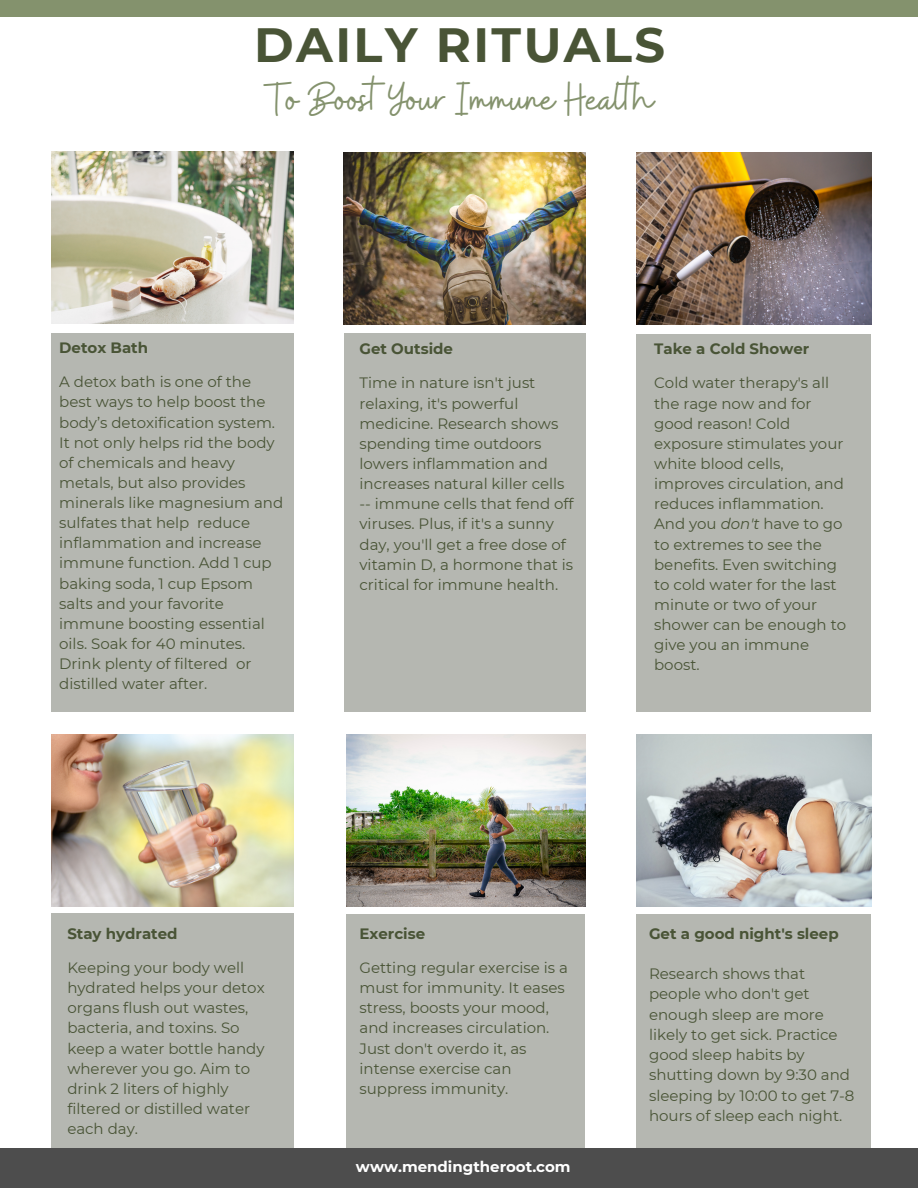
<style>
.page{position:relative;width:918px;height:1188px;background:#fff}
.page>*{position:absolute;margin:0;border:0;box-sizing:border-box;transform-origin:0 0}
.t1{font:48px "Buffalo";color:#84926d}
.t2{font:700 48px "Montserrat";letter-spacing:.05em;color:#495436}
.t3{font:15px/20.1px "Montserrat";color:#495436}
.t4{font:700 15px "Montserrat";color:#495436}
.t5{font:700 15px "Montserrat";color:#fff}
.s1{font-style:italic}
</style>
<div class="page">
<div style="left:0;top:1148px;width:918px;height:40px;background:#4d4d4d"></div>
<div style="left:0;top:0;width:918px;height:17px;background:#84926d"></div>
<div style="left:51px;top:333px;width:242px;height:379px;background:#b5b7b1"></div>
<img style="left:51px;top:151px;width:242px;height:173px">
<div style="left:344px;top:333px;width:241px;height:379px;background:#b5b7b1"></div>
<img style="left:344px;top:153px;width:242px;height:172px">
<div style="left:636px;top:334px;width:235px;height:378px;background:#b5b7b1"></div>
<img style="left:636px;top:153px;width:235px;height:172px">
<div style="left:51px;top:914px;width:242px;height:234px;background:#b5b7b1"></div>
<img style="left:51px;top:734px;width:242px;height:172px">
<div style="left:347px;top:914px;width:238px;height:234px;background:#b5b7b1"></div>
<div style="left:636px;top:914px;width:235px;height:234px;background:#b5b7b1"></div>
<img style="left:636px;top:734px;width:235px;height:172px">
<img style="left:347px;top:734px;width:238px;height:172px">
<p class="t2" style="left:254px;top:16px;width:412px">DAILY RITUALS</p>
<p class="t1" style="left:266px;top:68px;width:389px">To Boost Your Immune Health</p>
<p class="t4" style="left:59px;top:339px;width:90px">Detox Bath</p>
<p class="t3" style="left:59px;top:372px;width:225px">A detox bath is one of the best ways to help boost the body’s detoxification system.<br>It not only helps rid the body of chemicals and heavy metals, but also provides minerals like magnesium and sulfates that help reduce inflammation and increase immune function. Add 1 cup baking soda, 1 cup Epsom salts and your favorite immune boosting essential oils. Soak for 40 minutes.<br>Drink plenty of filtered or distilled water after.</p>
<p class="t4" style="left:360px;top:340px;width:95px">Get Outside</p>
<p class="t3" style="left:360px;top:373px;width:216px">Time in nature isn't just relaxing, it's powerful medicine. Research shows spending time outdoors lowers inflammation and increases natural killer cells -- immune cells that fend off viruses. Plus, if it's a sunny day, you'll get a free dose of vitamin D, a hormone that is critical for immune health.</p>
<p class="t4" style="left:654px;top:340px;width:157px">Take a Cold Shower</p>
<p class="t3" style="left:654px;top:373px;width:194px">Cold water therapy's all the rage now and for good reason! Cold exposure stimulates your white blood cells, improves circulation, and reduces inflammation.<br>And you <span class="s1">don't</span> have to go to extremes to see the benefits. Even switching to cold water for the last minute or two of your shower can be enough to give you an immune boost.</p>
<p class="t4" style="left:67px;top:924px;width:112px">Stay hydrated</p>
<p class="t3" style="left:67px;top:958px;width:199px">Keeping your body well hydrated helps your detox organs flush out wastes, bacteria, and toxins. So keep a water bottle handy wherever you go. Aim to drink 2 liters of highly filtered or distilled water each day.</p>
<p class="t4" style="left:360px;top:924px;width:67px">Exercise</p>
<p class="t3" style="left:360px;top:958px;width:210px">Getting regular exercise is a must for immunity. It eases stress, boosts your mood, and increases circulation.<br>Just don't overdo it, as intense exercise can suppress immunity.</p>
<p class="t5" style="left:356px;top:1158px;width:216px">www.mendingtheroot.com</p>
<p class="t4" style="left:649px;top:924px;width:191px">Get a good night's sleep</p>
<p class="t3" style="left:649px;top:964px;width:207px">Research shows that people who don't get enough sleep are more likely to get sick. Practice good sleep habits by shutting down by 9:30 and sleeping by 10:00 to get 7-8 hours of sleep each night.</p>
</div>
